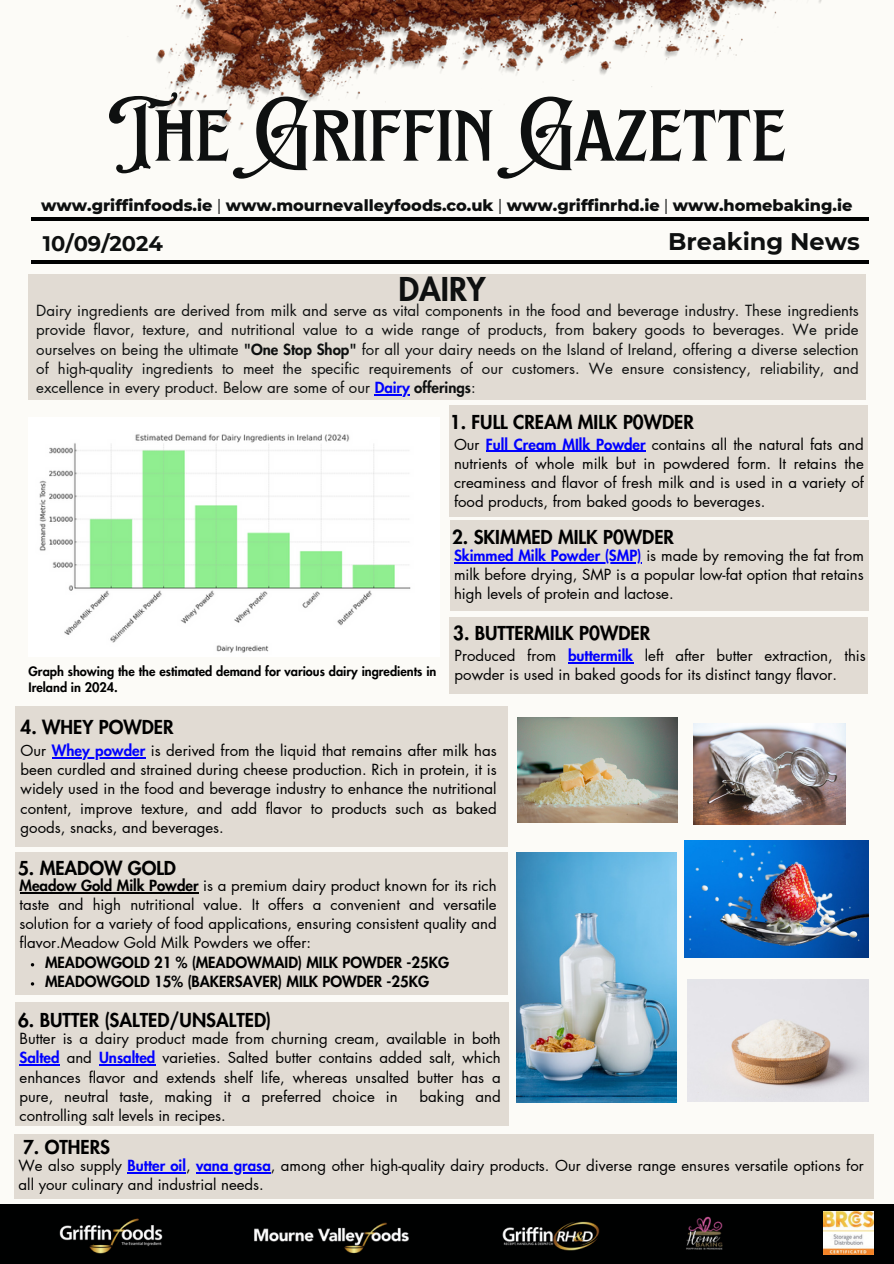
<style>
.page{position:relative;width:894px;height:1264px;background:#fff}
.page>*{position:absolute;margin:0;border:0;box-sizing:border-box;transform-origin:0 0}
.t1{font:88.5px "EFCO Brookshire";color:#0e1010}
.t2{font:800 32.1px "Futura LT Pro";color:#0e1010}
.t3{font:700 24px "Montserrat";color:#0e1010}
.t4{font:700 21px "Montserrat";color:#0e1010}
.t5{font:800 18.75px "Futura LT Pro";color:#000}
.t6{font:800 16.05px "Montserrat";color:#0e1010}
.t7{font:15px/19.2px "Futura LT Pro";color:#000;text-align:justify}
.t8{font:15px/19.2px "Futura LT Pro";color:#0e1010;text-align:justify}
.t9{font:800 15px "Futura LT Pro";color:#000}
.t10{font:800 12.75px/16.2px "Futura LT Pro";color:#000}
.s1{font-weight:400}
.s2{font-weight:800}
.s3{font-weight:800;color:#00f}
</style>
<div class="page">
<div style="left:0;top:0;width:893px;height:1263px;background:#fcfbf7"></div>
<div style="left:0;top:1204px;width:893px;height:59px;background:#000101"></div>
<hr style="left:31px;top:217px;width:837px;height:4px;background:#000101">
<hr style="left:31px;top:261px;width:837px;height:3px;background:#000101">
<img style="left:686px;top:1216px;width:37px;height:34px">
<img style="left:502px;top:1221px;width:98px;height:30px">
<img style="left:254px;top:1222px;width:155px;height:32px">
<img style="left:59px;top:1218px;width:104px;height:36px">
<img style="left:823px;top:1211px;width:50px;height:43px">
<img style="left:155px;top:0;width:667px;height:130px">
<div style="left:449px;top:405px;width:419px;height:111px;background:#e1dbd3"></div>
<div style="left:29px;top:274px;width:836px;height:125px;background:#e1dbd3"></div>
<div style="left:15px;top:706px;width:492px;height:140px;background:#e1dbd3"></div>
<div style="left:15px;top:1133px;width:858px;height:65px;background:#e1dbd3"></div>
<div style="left:15px;top:852px;width:492px;height:143px;background:#e1dbd3"></div>
<img style="left:39px;top:434px;width:372px;height:219px">
<div style="left:449px;top:521px;width:419px;height:90px;background:#e1dbd3"></div>
<div style="left:449px;top:617px;width:418px;height:76px;background:#e1dbd3"></div>
<div style="left:15px;top:1001px;width:493px;height:124px;background:#e1dbd3"></div>
<img style="left:517px;top:717px;width:159px;height:106px">
<img style="left:693px;top:723px;width:151px;height:101px">
<img style="left:516px;top:852px;width:160px;height:250px">
<img style="left:687px;top:979px;width:181px;height:122px">
<img style="left:684px;top:840px;width:184px;height:117px">
<hr style="left:374px;top:394px;width:36px;height:1px;background:#00f">
<hr style="left:485px;top:450px;width:160px;height:2px;background:#00f">
<hr style="left:52px;top:757px;width:93px;height:1px;background:#00f">
<hr style="left:20px;top:892px;width:178px;height:1px;background:#000">
<hr style="left:128px;top:1172px;width:58px;height:1px;background:#00f">
<hr style="left:196px;top:1172px;width:75px;height:1px;background:#00f">
<hr style="left:454px;top:562px;width:187px;height:1px;background:#00f">
<hr style="left:568px;top:662px;width:65px;height:1px;background:#00f">
<hr style="left:20px;top:1064px;width:40px;height:1px;background:#00f">
<hr style="left:99px;top:1064px;width:56px;height:1px;background:#00f">
<h4 class="t1" style="left:108px;top:79px;width:679px">The Griffin Gazette</h4>
<h4 class="t6" style="left:41px;top:196px;width:812px">www.griffinfoods.ie <span class="s1">|</span> www.mournevalleyfoods.co.uk <span class="s1">|</span> www.griffinrhd.ie <span class="s1">|</span> www.homebaking.ie</h4>
<p class="t4" style="left:43px;top:230px;width:122px">10/09/2024</p>
<h5 class="t3" style="left:668px;top:227px;width:193px">Breaking News</h5>
<p class="t2" style="left:398px;top:275px;width:89px">DAIRY</p>
<h4 class="t8" style="left:36px;top:302px;width:823px">Dairy ingredients are derived from milk and serve as vital components in the food and beverage industry. These ingredients provide flavor, texture, and nutritional value to a wide range of products, from bakery goods to beverages. We pride ourselves on being the ultimate <span class="s2">"One Stop Shop"</span> for all your dairy needs on the Island of Ireland, offering a diverse selection of high-quality ingredients to meet the specific requirements of our customers. We ensure consistency, reliability, and excellence in every product. Below are some of our <span class="s3">Dairy</span> <span class="s2">offerings</span>:</h4>
<p class="t5" style="left:450px;top:413px;width:245px">1. FULL CREAM MILK P0WDER</p>
<h4 class="t7" style="left:454px;top:435px;width:411px">Our <span class="s3">Full Cream MIlk Powder</span> contains all the natural fats and nutrients of whole milk but in powdered form. It retains the creaminess and flavor of fresh milk and is used in a variety of food products, from baked goods to beverages.</h4>
<p class="t5" style="left:452px;top:528px;width:223px">2. SKIMMED MILK P0WDER</p>
<p class="t7" style="left:454px;top:546px;width:411px"><span class="s3">Skimmed Milk Powder (SMP)</span> is made by removing the fat from milk before drying, SMP is a popular low-fat option that retains high levels of protein and lactose.</p>
<p class="t10" style="left:29px;top:663px;width:409px">Graph showing the the estimated demand for various dairy ingredients in<br>Ireland in 2024.</p>
<p class="t5" style="left:453px;top:625px;width:198px">3. BUTTERMILK P0WDER</p>
<p class="t7" style="left:454px;top:646px;width:412px">Produced from <span class="s3">buttermilk</span> left after butter extraction, this powder is used in baked goods for its distinct tangy flavor.</p>
<h5 class="t5" style="left:21px;top:718px;width:154px">4. WHEY POWDER</h5>
<h4 class="t7" style="left:21px;top:741px;width:477px">Our <span class="s3">Whey powder</span> is derived from the liquid that remains after milk has</h4>
<p class="t7" style="left:21px;top:760px;width:477px">been curdled and strained during cheese production. Rich in protein, it is widely used in the food and beverage industry to enhance the nutritional content, improve texture, and add flavor to products such as baked goods, snacks, and beverages.</p>
<p class="t5" style="left:18px;top:859px;width:159px">5. MEADOW GOLD</p>
<p class="t7" style="left:20px;top:876px;width:478px"><span class="s2">Meadow Gold Milk Powder</span> is a premium dairy product known for its rich taste and high nutritional value. It offers a convenient and versatile solution for a variety of food applications, ensuring consistent quality and flavor.Meadow Gold Milk Powders we offer:</p>
<p class="t9" style="left:45px;top:955px;width:405px">MEADOWGOLD 21 % (MEADOWMAID) MILK POWDER -25KG</p>
<p class="t9" style="left:45px;top:974px;width:385px">MEADOWGOLD 15% (BAKERSAVER) MILK POWDER -25KG</p>
<p class="t5" style="left:18px;top:1011px;width:254px">6. BUTTER (SALTED/UNSALTED)</p>
<p class="t7" style="left:20px;top:1029px;width:482px">Butter is a dairy product made from churning cream, available in both <span class="s3">Salted</span> and <span class="s3">Unsalted</span> varieties. Salted butter contains added salt, which enhances flavor and extends shelf life, whereas unsalted butter has a pure, neutral taste, making it a preferred choice in</p>
<p class="t7" style="left:419px;top:1087px;width:83px">baking and</p>
<p class="t7" style="left:20px;top:1106px;width:208px">controlling salt levels in recipes.</p>
<h5 class="t5" style="left:23px;top:1138px;width:88px">7. OTHERS</h5>
<h4 class="t7" style="left:19px;top:1156px;width:846px">We also supply <span class="s3">Butter oil</span>, <span class="s3">vana grasa</span>, among other high-quality dairy products. Our diverse range ensures versatile options for</h4>
<p class="t7" style="left:19px;top:1175px;width:247px">all your culinary and industrial needs.</p>
</div>
